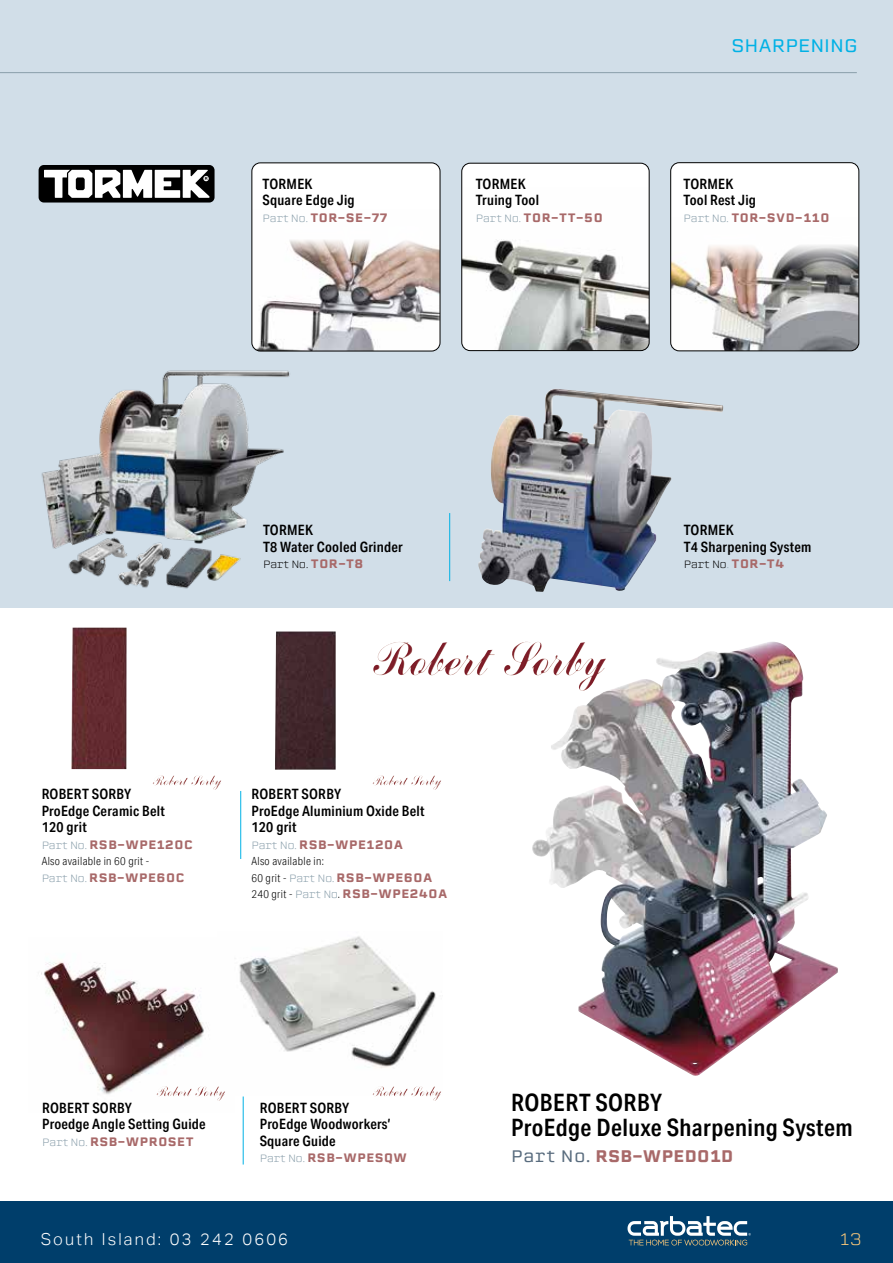
<style>
.page{position:relative;width:893px;height:1263px;background:#fff}
.page>*{position:absolute;margin:0;border:0;box-sizing:border-box;transform-origin:0 0}
.t1{font:600 24px/25.5px "Aktiv Grotesk Cd";letter-spacing:.02em;color:#000}
.t2{font:18px "Erbaum";color:#00b1e5}
.t3{font:300 16.5px "Aktiv Grotesk";letter-spacing:.13em;color:#fff}
.t4{font:500 16.5px "Erbaum";letter-spacing:.02em;color:#a86969}
.t5{font:300 16.5px "Erbaum";color:#feca7a}
.t6{font:600 14.25px/16.5px "Aktiv Grotesk Cd";letter-spacing:.02em;color:#000}
.t7{font:500 12px/16.5px "Erbaum";letter-spacing:.05em;color:#a86969}
.t8{font:300 11.25px "Aktiv Grotesk Cd";letter-spacing:.03em;color:#000}
.t9{font:300 10.5px "Erbaum";letter-spacing:-.05em;color:#000}
.s1{font-weight:300;font-size:10.5px;color:#899eaa}
.s2{font-weight:500;font-size:12px;color:#a86969}
.s3{color:#899eaa}
.s4{font-family:"Aktiv Grotesk Cd";font-weight:300;font-size:11.25px;color:#000}
.s5{font-weight:400;color:#596c7e}
</style>
<div class="page">
<div style="left:0;top:0;width:893px;height:608px;background:#d1dee8"></div>
<hr style="left:0;top:72px;width:857px;height:1px;background:#899eaa">
<div style="left:0;top:1202px;width:893px;height:61px;background:#003e6b"></div>
<svg style="left:627px;top:1216px;width:124px;height:29px"></svg>
<img style="left:532px;top:642px;width:306px;height:434px">
<img style="left:41px;top:370px;width:249px;height:219px">
<div style="left:671px;top:163px;width:188px;height:188px;background:#fff;border-radius:9px"></div>
<img style="left:671px;top:245px;width:188px;height:106px">
<div style="left:670px;top:162px;width:189px;height:189px;border:1px solid #000;border-radius:9px"></div>
<img style="left:41px;top:961px;width:183px;height:140px">
<div style="left:252px;top:163px;width:188px;height:188px;background:#fff;border-radius:9px"></div>
<img style="left:252px;top:240px;width:188px;height:111px">
<div style="left:251px;top:162px;width:189px;height:189px;border:1px solid #000;border-radius:9px"></div>
<img style="left:478px;top:389px;width:245px;height:203px">
<img style="left:218px;top:936px;width:223px;height:159px">
<img style="left:275px;top:631px;width:61px;height:139px">
<img style="left:71px;top:627px;width:56px;height:142px">
<div style="left:462px;top:163px;width:187px;height:188px;background:#fff;border-radius:9px"></div>
<img style="left:462px;top:239px;width:187px;height:112px">
<div style="left:461px;top:163px;width:188px;height:188px;border:1px solid #000;border-radius:9px"></div>
<svg style="left:39px;top:165px;width:176px;height:37px;background:#7d7d7d"></svg>
<img style="left:373px;top:642px;width:169px;height:34px">
<img style="left:373px;top:1086px;width:49px;height:10px">
<img style="left:157px;top:1086px;width:49px;height:10px">
<img style="left:373px;top:775px;width:49px;height:10px">
<img style="left:153px;top:775px;width:49px;height:10px">
<hr style="left:449px;top:513px;width:1px;height:68px;background:#00b1e5">
<hr style="left:243px;top:1096px;width:1px;height:68px;background:#00b1e5">
<hr style="left:240px;top:791px;width:1px;height:68px;background:#00b1e5">
<p class="t6" style="left:263px;top:176px;width:94px">TORMEK<br>Square Edge Jig</p>
<p class="t7" style="left:263px;top:209px;width:126px"><span class="s1">Part No.</span> TOR-SE-77</p>
<p class="t6" style="left:476px;top:176px;width:65px">TORMEK<br>Truing Tool</p>
<p class="t7" style="left:476px;top:209px;width:128px"><span class="s1">Part No.</span> TOR-TT-50</p>
<p class="t2" style="left:731px;top:33px;width:128px">SHARPENING</p>
<p class="t6" style="left:684px;top:176px;width:74px">TORMEK<br>Tool Rest Jig</p>
<p class="t7" style="left:684px;top:209px;width:147px"><span class="s1">Part No.</span> TOR-SVD-110</p>
<p class="t6" style="left:263px;top:522px;width:141px">TORMEK<br>T8 Water Cooled Grinder</p>
<p class="t9" style="left:263px;top:558px;width:101px">Part No. <span class="s2">TOR-T8</span></p>
<p class="t6" style="left:684px;top:522px;width:129px">TORMEK<br>T4 Sharpening System</p>
<p class="t9" style="left:684px;top:558px;width:102px">Part No<span class="s3">.</span> <span class="s2">TOR-T4</span></p>
<p class="t6" style="left:42px;top:786px;width:125px">ROBERT SORBY<br>ProEdge Ceramic Belt<br>120 grit</p>
<p class="t7" style="left:42px;top:836px;width:153px"><span class="s1">Part No.</span> RSB-WPE120C</p>
<p class="t8" style="left:42px;top:855px;width:109px">Also available in 60 grit -</p>
<p class="t7" style="left:42px;top:869px;width:144px"><span class="s1">Part No.</span> RSB-WPE60C</p>
<p class="t6" style="left:251px;top:786px;width:174px">ROBERT SORBY<br>ProEdge Aluminium Oxide Belt<br>120 grit</p>
<p class="t7" style="left:251px;top:836px;width:153px"><span class="s1">Part No.</span> RSB-WPE120A</p>
<p class="t8" style="left:251px;top:855px;width:74px">Also available in:</p>
<p class="t7" style="left:251px;top:869px;width:197px"><span class="s4">60 grit -</span> <span class="s1">Part No.</span>RSB-WPE60A<br><span class="s4">240 grit -</span> <span class="s1">Part No</span><span class="s4">.</span> RSB-WPE240A</p>
<p class="t6" style="left:42px;top:1100px;width:165px">ROBERT SORBY<br>Proedge Angle Setting Guide</p>
<p class="t7" style="left:42px;top:1133px;width:153px"><span class="s1">Part No.</span> RSB-WPROSET</p>
<p class="t6" style="left:260px;top:1100px;width:132px">ROBERT SORBY<br>ProEdge Woodworkers’<br>Square Guide</p>
<p class="t7" style="left:260px;top:1150px;width:149px"><span class="s1">Part No.</span> RSB-WPESQW</p>
<h1 class="t1" style="left:511px;top:1090px;width:343px">ROBERT SORBY<br>ProEdge Deluxe Sharpening System</h1>
<p class="t4" style="left:511px;top:1144px;width:224px"><span class="s5">Part No.</span> RSB-WPED01D</p>
<p class="t3" style="left:41px;top:1230px;width:249px">South Island: 03 242 0606</p>
<p class="t5" style="left:840px;top:1228px;width:23px">13</p>
</div>
